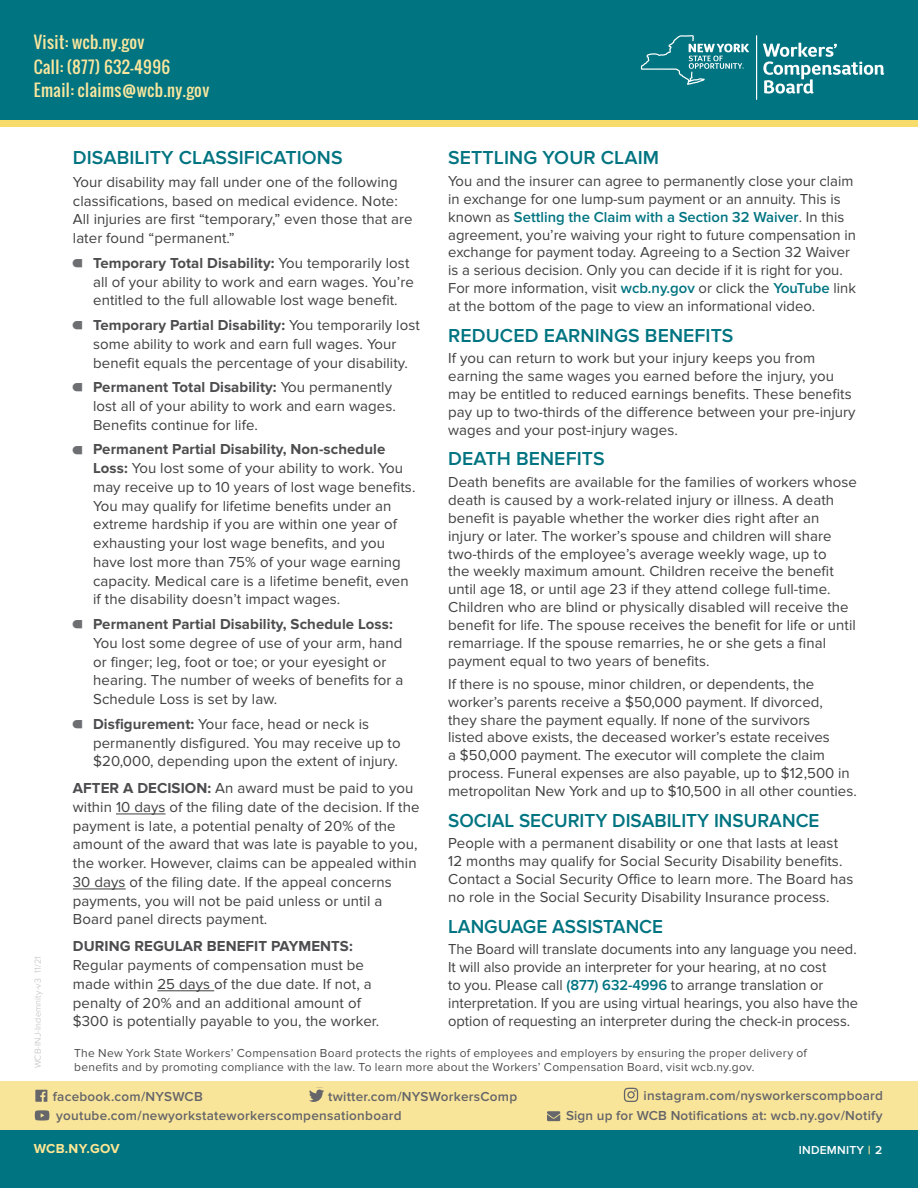
<style>
.page{position:relative;width:918px;height:1188px;background:#fff}
.page>*{position:absolute;margin:0;border:0;box-sizing:border-box;transform-origin:0 0}
.Subhead_proxima_teal{font:600 19.5px "Proxima Nova";letter-spacing:.005em;color:#007481}
.CTA{font:16.5px "Oswald";letter-spacing:.025em;color:#f9e69e}
.Body_Copy_-P{font:15px/18.8px "Proxima Nova";letter-spacing:.005em;color:#414042}
.t1{font:600 13.5px "Proxima Nova";letter-spacing:.02em;color:#65656a}
.t2{font:700 13.5px "Proxima Nova";letter-spacing:.02em;color:#ffe793}
.t3{font:12px "Proxima Nova";letter-spacing:.025em;color:#4d4d4f}
.t4{font:600 12px "Proxima Nova";letter-spacing:.02em;color:#fff}
.t5{font:300 9px "Proxima Nova";letter-spacing:.02em;color:#bebbba}
.s1{font-weight:700;color:#4d4d4f}
.s2{font-weight:600;color:#007481}
.s3{color:#ffe793}
</style>
<div class="page">
<div style="left:0;top:0;width:918px;height:120px;background:#007481"></div>
<div style="left:0;top:120px;width:918px;height:6px;background:#f7dc6b"></div>
<div style="left:0;top:1130px;width:918px;height:58px;background:#007481"></div>
<div style="left:0;top:1081px;width:918px;height:49px;background:#f9e599"></div>
<hr style="left:756px;top:35px;width:1px;height:65px;background:#fff">
<svg style="left:641px;top:35px;width:108px;height:50px"></svg>
<svg style="left:763px;top:43px;width:121px;height:51px"></svg>
<hr style="left:116px;top:814px;width:50px;height:1px;background:#414042">
<hr style="left:73px;top:889px;width:53px;height:1px;background:#414042">
<hr style="left:157px;top:991px;width:57px;height:1px;background:#414042">
<svg style="left:35px;top:1090px;width:12px;height:12px"></svg>
<svg style="left:309px;top:1090px;width:15px;height:12px"></svg>
<svg style="left:624px;top:1088px;width:14px;height:14px"></svg>
<svg style="left:547px;top:1111px;width:13px;height:10px"></svg>
<svg style="left:35px;top:1110px;width:14px;height:11px"></svg>
<p class="CTA" style="left:34px;top:30px;width:112px">Visit: wcb.ny.gov</p>
<p class="CTA" style="left:34px;top:55px;width:138px">Call: (877) 632-4996</p>
<p class="CTA" style="left:34px;top:77px;width:177px">Email: claims@wcb.ny.gov</p>
<p class="t5" style="left:33px;top:1068px;width:114px;rotate:-90deg">WCB-INJ-Indemnity-v3 11/21</p>
<h2 class="Subhead_proxima_teal" style="left:73px;top:147px;width:271px">DISABILITY CLASSIFICATIONS</h2>
<p class="Body_Copy_-P" style="left:73px;top:173px;width:341px">Your disability may fall under one of the following classifications, based on medical evidence. Note:<br>All injuries are first “temporary,” even those that are later found “permanent.”</p>
<p class="Body_Copy_-P" style="left:93px;top:254px;width:322px"><span class="s1">Temporary Total Disability:</span> You temporarily lost all of your ability to work and earn wages. You’re entitled to the full allowable lost wage benefit.</p>
<p class="Body_Copy_-P" style="left:93px;top:316px;width:328px"><span class="s1">Temporary Partial Disability:</span> You temporarily lost some ability to work and earn full wages. Your benefit equals the percentage of your disability.</p>
<p class="Body_Copy_-P" style="left:93px;top:378px;width:304px"><span class="s1">Permanent Total Disability:</span> You permanently lost all of your ability to work and earn wages.<br>Benefits continue for life.</p>
<p class="Body_Copy_-P" style="left:93px;top:440px;width:324px"><span class="s1">Permanent Partial Disability, Non-schedule Loss:</span> You lost some of your ability to work. You may receive up to 10 years of lost wage benefits.<br>You may qualify for lifetime benefits under an extreme hardship if you are within one year of exhausting your lost wage benefits, and you have lost more than 75% of your wage earning capacity. Medical care is a lifetime benefit, even if the disability doesn’t impact wages.</p>
<p class="Body_Copy_-P" style="left:93px;top:615px;width:312px"><span class="s1">Permanent Partial Disability, Schedule Loss:<br></span>You lost some degree of use of your arm, hand or finger; leg, foot or toe; or your eyesight or hearing. The number of weeks of benefits for a Schedule Loss is set by law.</p>
<p class="Body_Copy_-P" style="left:93px;top:715px;width:309px"><span class="s1">Disfigurement:</span> Your face, head or neck is permanently disfigured. You may receive up to $20,000, depending upon the extent of injury.</p>
<p class="Body_Copy_-P" style="left:73px;top:779px;width:348px"><span class="s1">AFTER A DECISION:</span> An award must be paid to you within 10 days of the filing date of the decision. If the payment is late, a potential penalty of 20% of the amount of the award that was late is payable to you, the worker. However, claims can be appealed within 30 days of the filing date. If the appeal concerns payments, you will not be paid unless or until a Board panel directs payment.</p>
<p class="Body_Copy_-P" style="left:73px;top:937px;width:308px"><span class="s1">DURING REGULAR BENEFIT PAYMENTS:<br></span>Regular payments of compensation must be made within 25 days of the due date. If not, a penalty of 20% and an additional amount of $300 is potentially payable to you, the worker.</p>
<h2 class="Subhead_proxima_teal" style="left:448px;top:147px;width:212px">SETTLING YOUR CLAIM</h2>
<p class="Body_Copy_-P" style="left:448px;top:172px;width:409px;line-height:17.9px">You and the insurer can agree to permanently close your claim in exchange for one lump-sum payment or an annuity. This is known as <span class="s2">Settling the Claim with a Section 32 Waiver</span>. In this agreement, you’re waiving your right to future compensation in exchange for payment today. Agreeing to a Section 32 Waiver is a serious decision. Only you can decide if it is right for you.<br>For more information, visit <span class="s2">wcb.ny.gov</span> or click the <span class="s2">YouTube</span> link at the bottom of the page to view an informational video.</p>
<h2 class="Subhead_proxima_teal" style="left:448px;top:324px;width:287px">REDUCED EARNINGS BENEFITS</h2>
<p class="Body_Copy_-P" style="left:448px;top:350px;width:409px;line-height:17.9px">If you can return to work but your injury keeps you from earning the same wages you earned before the injury, you may be entitled to reduced earnings benefits. These benefits pay up to two-thirds of the difference between your pre-injury wages and your post-injury wages.</p>
<h2 class="Subhead_proxima_teal" style="left:448px;top:448px;width:158px">DEATH BENEFITS</h2>
<p class="Body_Copy_-P" style="left:448px;top:473px;width:410px;line-height:17.9px">Death benefits are available for the families of workers whose death is caused by a work-related injury or illness. A death benefit is payable whether the worker dies right after an injury or later. The worker’s spouse and children will share two-thirds of the employee’s average weekly wage, up to<br>the weekly maximum amount. Children receive the benefit until age 18, or until age 23 if they attend college full-time.<br>Children who are blind or physically disabled will receive the benefit for life. The spouse receives the benefit for life or until remarriage. If the spouse remarries, he or she gets a final payment equal to two years of benefits.</p>
<p class="Body_Copy_-P" style="left:448px;top:675px;width:410px;line-height:17.9px">If there is no spouse, minor children, or dependents, the worker’s parents receive a $50,000 payment. If divorced,<br>they share the payment equally. If none of the survivors<br>listed above exists, the deceased worker’s estate receives<br>a $50,000 payment. The executor will complete the claim process. Funeral expenses are also payable, up to $12,500 in metropolitan New York and up to $10,500 in all other counties.</p>
<h2 class="Subhead_proxima_teal" style="left:448px;top:809px;width:373px">SOCIAL SECURITY DISABILITY INSURANCE</h2>
<p class="Body_Copy_-P" style="left:448px;top:835px;width:407px;line-height:17.9px">People with a permanent disability or one that lasts at least 12 months may qualify for Social Security Disability benefits.<br>Contact a Social Security Office to learn more. The Board has no role in the Social Security Disability Insurance process.</p>
<h2 class="Subhead_proxima_teal" style="left:448px;top:915px;width:216px">LANGUAGE ASSISTANCE</h2>
<p class="Body_Copy_-P" style="left:448px;top:941px;width:411px;line-height:17.9px">The Board will translate documents into any language you need.<br>It will also provide an interpreter for your hearing, at no cost<br>to you. Please call <span class="s2">(877) 632-4996</span> to arrange translation or interpretation. If you are using virtual hearings, you also have the option of requesting an interpreter during the check-in process.</p>
<p class="t3" style="left:74px;top:1046px;width:734px">The New York State Workers’ Compensation Board protects the rights of employees and employers by ensuring the proper delivery of</p>
<p class="t3" style="left:74px;top:1060px;width:682px">benefits and by promoting compliance with the law. To learn more about the Workers’ Compensation Board, visit wcb.ny.gov.</p>
<p class="t1" style="left:328px;top:1089px;width:191px">twitter.com/NYSWorkersComp</p>
<p class="t1" style="left:644px;top:1088px;width:241px">instagram.com/nysworkerscompboard</p>
<p class="t1" style="left:566px;top:1107px;width:318px">Sign up for WCB Notifications at: wcb.ny.gov/Notify</p>
<p class="t1" style="left:53px;top:1089px;width:152px">facebook.com/NYSWCB</p>
<p class="t1" style="left:56px;top:1107px;width:347px">youtube.com/newyorkstateworkerscompensationboard</p>
<p class="t2" style="left:34px;top:1141px;width:88px">WCB.NY.GOV</p>
<p class="t4" style="left:799px;top:1143px;width:85px">INDEMNITY <span class="s3">|</span> 2</p>
</div>
